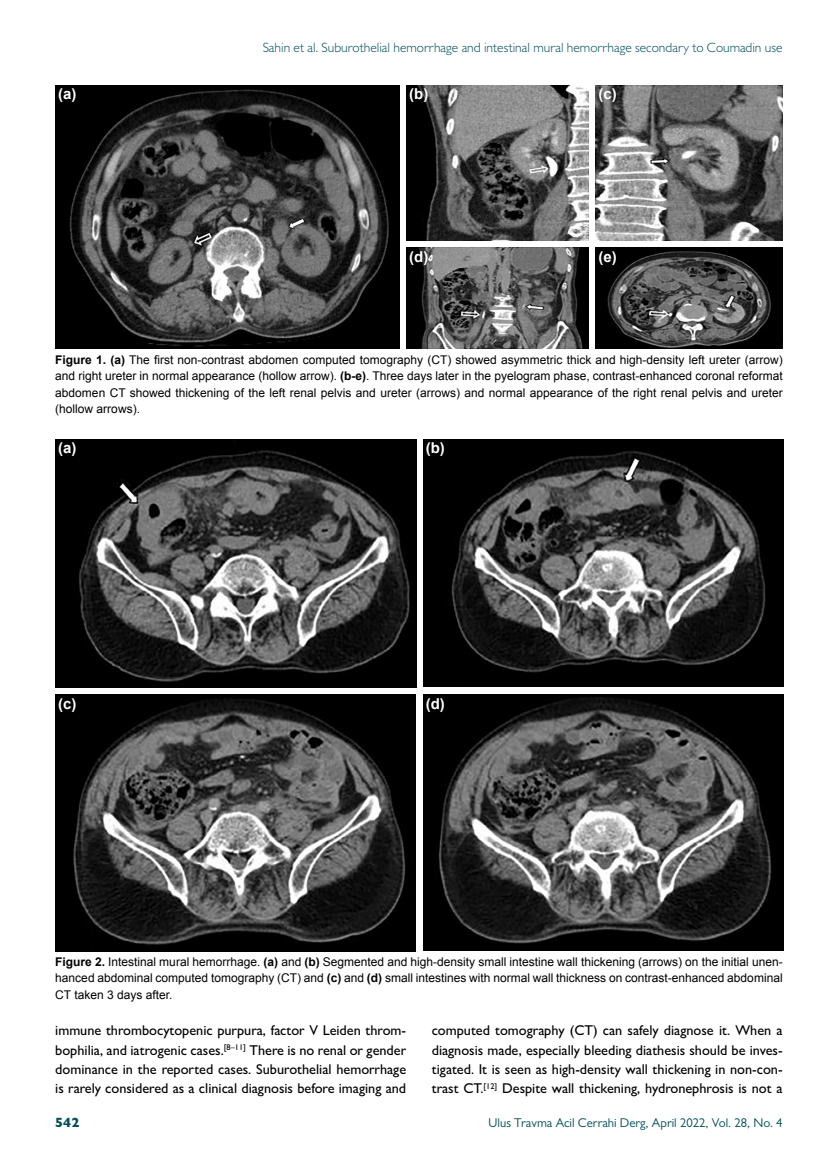
<style>
.page{position:relative;width:838px;height:1170px;background:#fff}
.page>*{position:absolute;margin:0;border:0;box-sizing:border-box;transform-origin:0 0}
.t1{font:700 15px "Arial";color:#fff}
.t2{font:500 14.25px/19.5px "Gill Sans MT Pro";color:#000;text-align:justify}
.t3{font:300 13.5px "Gill Sans MT Pro";color:#004f5a}
.t4{font:800 13.5px "Gill Sans MT Pro";color:#004f5a}
.t5{font:12.75px "Gill Sans MT Pro";color:#004f5a}
.t6{font:12px/16.5px "Arial";color:#000;text-align:justify}
.s1{font-weight:700}
</style>
<div class="page">
<img style="left:55px;top:85px;width:344px;height:264px">
<img style="left:406px;top:85px;width:182px;height:156px">
<img style="left:595px;top:85px;width:187px;height:156px">
<img style="left:406px;top:247px;width:182px;height:102px">
<img style="left:595px;top:247px;width:187px;height:102px">
<img style="left:55px;top:439px;width:361px;height:248px">
<img style="left:423px;top:439px;width:360px;height:247px">
<img style="left:55px;top:694px;width:360px;height:257px">
<img style="left:423px;top:694px;width:360px;height:256px">
<p class="t3" style="left:263px;top:39px;width:521px">Sahin et al. Suburothelial hemorrhage and intestinal mural hemorrhage secondary to Coumadin use</p>
<p class="t1" style="left:58px;top:84px;width:20px">(a)</p>
<p class="t1" style="left:409px;top:84px;width:21px">(b)</p>
<p class="t1" style="left:409px;top:246px;width:21px">(d)</p>
<p class="t1" style="left:598px;top:84px;width:20px">(c)</p>
<p class="t1" style="left:598px;top:246px;width:20px">(e)</p>
<p class="t6" style="left:55px;top:351px;width:729px"><span class="s1">Figure 1. (a)</span> The first non-contrast abdomen computed tomography (CT) showed asymmetric thick and high-density left ureter (arrow) and right ureter in normal appearance (hollow arrow). <span class="s1">(b-e)</span>. Three days later in the pyelogram phase, contrast-enhanced coronal reformat abdomen CT showed thickening of the left renal pelvis and ureter (arrows) and normal appearance of the right renal pelvis and ureter (hollow arrows).</p>
<p class="t1" style="left:58px;top:438px;width:20px">(a)</p>
<p class="t1" style="left:58px;top:694px;width:20px">(c)</p>
<p class="t1" style="left:426px;top:438px;width:21px">(b)</p>
<p class="t1" style="left:426px;top:694px;width:21px">(d)</p>
<p class="t6" style="left:55px;top:953px;width:729px"><span class="s1">Figure 2.</span> Intestinal mural hemorrhage. <span class="s1">(a)</span> and <span class="s1">(b)</span> Segmented and high-density small intestine wall thickening (arrows) on the initial unen&shy;hanced abdominal computed tomography (CT) and <span class="s1">(c)</span> and <span class="s1">(d)</span> small intestines with normal wall thickness on contrast-enhanced abdominal CT taken 3 days after.</p>
<p class="t2" style="left:55px;top:1020px;width:352px">immune thrombocytopenic purpura, factor V Leiden throm&shy;bophilia, and iatrogenic cases.<sup>[8–11]</sup> There is no renal or gender dominance in the reported cases. Suburothelial hemorrhage is rarely considered as a clinical diagnosis before imaging and</p>
<p class="t2" style="left:432px;top:1020px;width:352px">computed tomography (CT) can safely diagnose it. When a diagnosis made, especially bleeding diathesis should be inves&shy;tigated. It is seen as high-density wall thickening in non-con&shy;trast CT.<sup>[12]</sup> Despite wall thickening, hydronephrosis is not a</p>
<p class="t4" style="left:55px;top:1114px;width:26px">542</p>
<p class="t5" style="left:488px;top:1115px;width:295px">Ulus Travma Acil Cerrahi Derg, April 2022, Vol. 28, No. 4</p>
</div>
